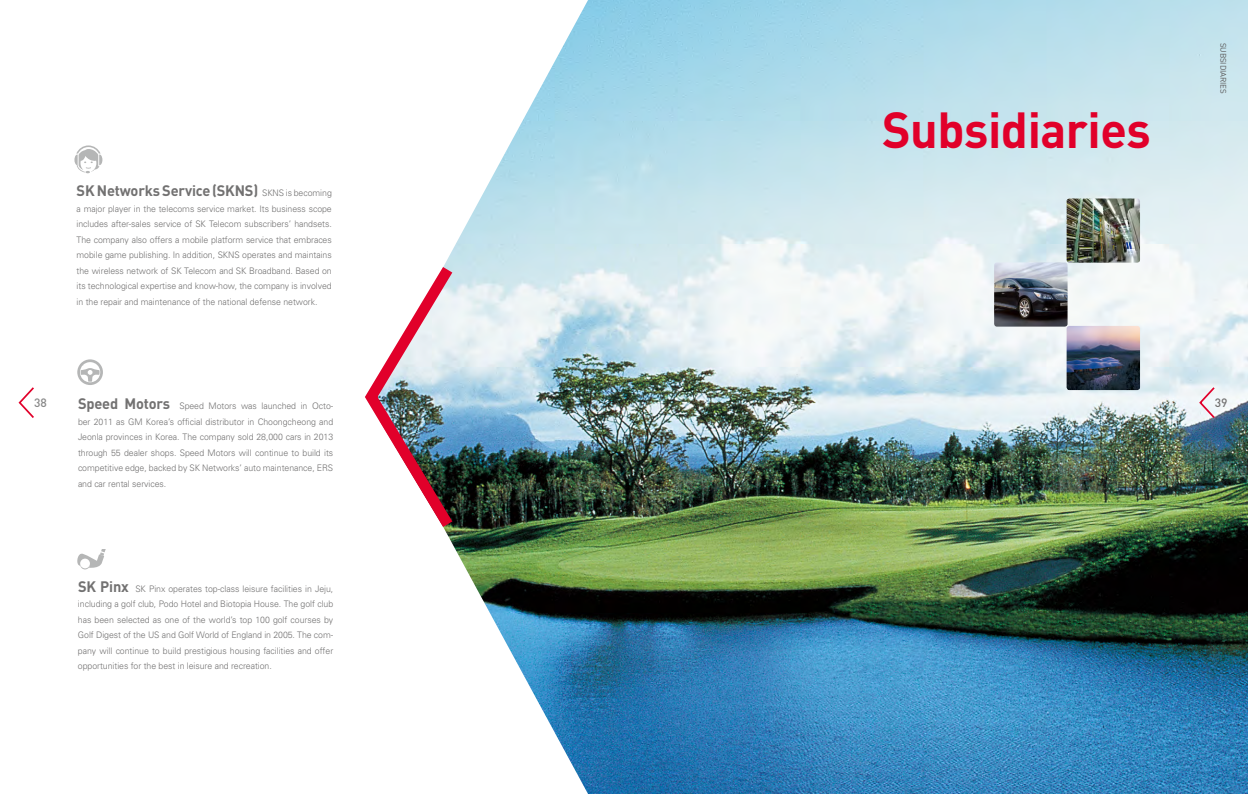
<style>
.page{position:relative;width:1248px;height:794px;background:#fff}
.page>*{position:absolute;margin:0;border:0;box-sizing:border-box;transform-origin:0 0}
.t1{font:700 50px "DIN";letter-spacing:-.01em;color:#e1002a}
.t2{font:700 15px "DIN";letter-spacing:-.01em;color:#727171}
.t3{font:500 12px "DIN";color:#898989}
.t4{font:500 12px "DIN";color:#727171}
.t5{font:300 9px/15.5px "Univers";letter-spacing:-.005em;color:#727171;text-align:justify}
.t6{font:8px "DIN";color:#595757}
.s1{font-family:"Univers";font-weight:300;font-size:9px}
.s2{font-family:"DIN";font-weight:700;font-size:15px}
</style>
<div class="page">
<img style="left:450px;top:0;width:797px;height:794px">
<img style="left:365px;top:255px;width:97px;height:284px">
<svg style="left:74px;top:145px;width:28px;height:28px"></svg>
<svg style="left:77px;top:359px;width:26px;height:26px"></svg>
<img style="left:1066px;top:198px;width:73px;height:65px">
<img style="left:1066px;top:326px;width:73px;height:64px">
<img style="left:994px;top:262px;width:73px;height:64px">
<svg style="left:1197px;top:385px;width:19px;height:35px"></svg>
<svg style="left:18px;top:387px;width:16px;height:31px"></svg>
<svg style="left:77px;top:549px;width:29px;height:20px"></svg>
<h2 class="t2" style="left:77px;top:181px;width:257px">SK NetworksService(SKNS) <span class="s1">SKNS is becoming</span></h2>
<p class="t5" style="left:77px;top:201px;width:257px">a major player in the telecoms service market. Its business scope includes after-sales service of SK Telecom subscribers’ handsets.<br>The company also offers a mobile platform service that embraces mobile game publishing. In addition, SKNS operates and maintains the wireless network of SK Telecom and SK Broadband. Based on its technological expertise and know-how, the company is involved in the repair and maintenance of the national defense network.</p>
<h1 class="t1" style="left:882px;top:97px;width:270px">Subsidiaries</h1>
<p class="t6" style="left:1228px;top:43px;width:51px;rotate:90deg">Subsidiaries</p>
<p class="t5" style="left:78px;top:398px;width:257px"><span class="s2">Speed Motors</span> Speed Motors was launched in Octo&shy;ber 2011 as GM Korea’s official distributor in Choongcheong and Jeonla provinces in Korea. The company sold 28,000 cars in 2013 through 55 dealer shops. Speed Motors will continue to build its competitive edge, backed by SK Networks’ auto maintenance, ERS and car rental services.</p>
<h3 class="t3" style="left:34px;top:395px;width:14px">38</h3>
<h3 class="t4" style="left:1214px;top:395px;width:14px">39</h3>
<p class="t5" style="left:78px;top:580px;width:257px"><span class="s2">SK Pinx</span> SK Pinx operates top-class leisure facilities in Jeju, including a golf club, Podo Hotel and Biotopia House. The golf club has been selected as one of the world’s top 100 golf courses by Golf Digest of the US and Golf World of England in 2005. The com&shy;pany will continue to build prestigious housing facilities and offer opportunities for the best in leisure and recreation.</p>
</div>
